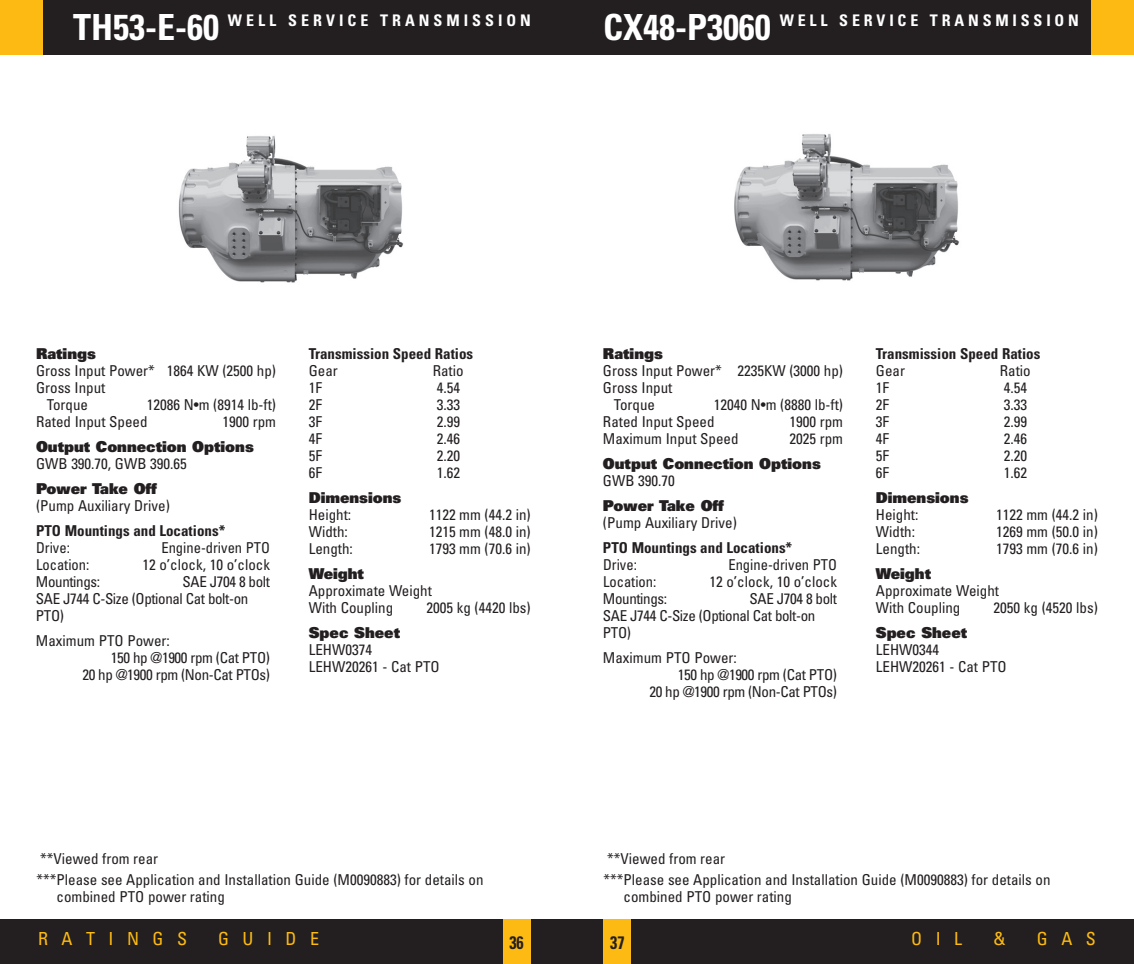
<style>
.page{position:relative;width:1134px;height:964px;background:#fff}
.page>*{position:absolute;margin:0;border:0;box-sizing:border-box;transform-origin:0 0}
.t1{font:700 condensed 36px "Univers LT Std";color:#fff}
.t2{font:condensed 18px "Univers LT Std";letter-spacing:.75em;color:#fcba13}
.t3{font:700 condensed 18px "Univers LT Std";color:#231f20;scale:.9 1}
.t4{font:700 condensed 16px "Univers LT Std";letter-spacing:.245em;color:#fff}
.t5{font:condensed 15px/17px "Univers LT Std";color:#231f20}
.t6{font:condensed 15px/17px "Univers LT Std";letter-spacing:-.025em;color:#231f20}
.t7{font:15px "Univers LT Std X Black";color:#231f20}
.t8{font:700 condensed 15px "Univers LT Std";color:#231f20}
</style>
<div class="page">
<div style="left:540px;top:0;width:594px;height:54px;background:#231f20"></div>
<div style="left:1092px;top:0;width:42px;height:54px;background:#fcba13"></div>
<div style="left:540px;top:919px;width:594px;height:45px;background:#231f20"></div>
<div style="left:604px;top:919px;width:27px;height:45px;background:#fcba13"></div>
<div style="left:0;top:0;width:594px;height:54px;background:#231f20"></div>
<div style="left:0;top:919px;width:594px;height:45px;background:#231f20"></div>
<div style="left:0;top:0;width:42px;height:54px;background:#fcba13"></div>
<div style="left:503px;top:919px;width:27px;height:45px;background:#fcba13"></div>
<img style="left:178px;top:136px;width:226px;height:147px">
<img style="left:734px;top:134px;width:225px;height:147px">
<h1 class="t1" style="left:73px;top:5px;width:147px">TH53-E-60</h1>
<p class="t4" style="left:228px;top:11px;width:304px">WELL SERVICE TRANSMISSION</p>
<h1 class="t1" style="left:603px;top:5px;width:169px">CX48-P3060</h1>
<p class="t4" style="left:780px;top:11px;width:301px">WELL SERVICE TRANSMISSION</p>
<p class="t7" style="left:36px;top:344px;width:61px">Ratings</p>
<p class="t5" style="left:36px;top:362px;width:241px">Gross Input Power* 1864 KW (2500 hp)</p>
<p class="t5" style="left:36px;top:379px;width:71px">Gross Input</p>
<p class="t5" style="left:47px;top:396px;width:43px">Torque</p>
<p class="t5" style="left:36px;top:396px;width:242px;text-indent:111px">12086 N•m (8914 lb-ft)<br>Rated Input Speed</p>
<p class="t5" style="left:222px;top:413px;width:55px">1900 rpm</p>
<p class="t7" style="left:36px;top:437px;width:219px">Output Connection Options</p>
<p class="t5" style="left:36px;top:455px;width:152px">GWB 390.70, GWB 390.65</p>
<p class="t7" style="left:36px;top:479px;width:123px">Power Take Off</p>
<p class="t5" style="left:36px;top:497px;width:135px">(Pump Auxiliary Drive)</p>
<p class="t8" style="left:36px;top:521px;width:191px">PTO Mountings and Locations*</p>
<p class="t5" style="left:36px;top:539px;width:35px">Drive:</p>
<p class="t5" style="left:161px;top:539px;width:110px">Engine-driven PTO</p>
<p class="t5" style="left:36px;top:556px;width:55px">Location:</p>
<p class="t5" style="left:142px;top:556px;width:129px">12 o’clock, 10 o’clock</p>
<p class="t6" style="left:36px;top:573px;width:66px">Mountings:</p>
<p class="t6" style="left:36px;top:573px;width:235px;text-indent:147px">SAE J704 8 bolt<br>SAE J744 C-Size (Optional Cat bolt-on<br>PTO)</p>
<p class="t5" style="left:36px;top:632px;width:135px">Maximum PTO Power:</p>
<p class="t6" style="left:111px;top:649px;width:161px">150 hp @1900 rpm (Cat PTO)</p>
<p class="t6" style="left:82px;top:666px;width:189px">20 hp @1900 rpm (Non-Cat PTOs)</p>
<p class="t8" style="left:309px;top:344px;width:166px">Transmission Speed Ratios</p>
<p class="t5" style="left:309px;top:362px;width:31px">Gear</p>
<p class="t5" style="left:433px;top:362px;width:32px">Ratio</p>
<p class="t5" style="left:309px;top:379px;width:15px">1F</p>
<p class="t5" style="left:437px;top:379px;width:25px">4.54</p>
<p class="t5" style="left:309px;top:396px;width:15px">2F</p>
<p class="t5" style="left:437px;top:396px;width:25px">3.33</p>
<p class="t5" style="left:309px;top:413px;width:15px">3F</p>
<p class="t5" style="left:437px;top:413px;width:25px">2.99</p>
<p class="t5" style="left:309px;top:430px;width:15px">4F</p>
<p class="t5" style="left:437px;top:430px;width:25px">2.46</p>
<p class="t5" style="left:309px;top:447px;width:15px">5F</p>
<p class="t5" style="left:437px;top:447px;width:25px">2.20</p>
<p class="t5" style="left:309px;top:464px;width:15px">6F</p>
<p class="t5" style="left:437px;top:464px;width:25px">1.62</p>
<p class="t7" style="left:309px;top:487px;width:94px">Dimensions</p>
<p class="t5" style="left:309px;top:506px;width:44px">Height:</p>
<p class="t5" style="left:429px;top:506px;width:103px">1122 mm (44.2 in)</p>
<p class="t5" style="left:309px;top:523px;width:41px">Width:</p>
<p class="t5" style="left:429px;top:523px;width:103px">1215 mm (48.0 in)</p>
<p class="t5" style="left:309px;top:540px;width:46px">Length:</p>
<p class="t5" style="left:429px;top:540px;width:103px">1793 mm (70.6 in)</p>
<p class="t7" style="left:309px;top:563px;width:57px">Weight</p>
<p class="t5" style="left:309px;top:582px;width:125px">Approximate Weight<br>With Coupling</p>
<p class="t5" style="left:426px;top:599px;width:106px">2005 kg (4420 lbs)</p>
<p class="t7" style="left:309px;top:622px;width:93px">Spec Sheet</p>
<p class="t5" style="left:309px;top:641px;width:132px">LEHW0374<br>LEHW20261 - Cat PTO</p>
<p class="t5" style="left:37px;top:848px;width:449px;line-height:21px">**Viewed from rear<br>***Please see Application and Installation Guide (M0090883) for details on</p>
<p class="t5" style="left:56px;top:888px;width:170px">combined PTO power rating</p>
<p class="t7" style="left:603px;top:343px;width:61px">Ratings</p>
<p class="t5" style="left:603px;top:362px;width:241px">Gross Input Power* 2235KW (3000 hp)</p>
<p class="t5" style="left:603px;top:379px;width:71px">Gross Input</p>
<p class="t5" style="left:614px;top:396px;width:43px">Torque</p>
<p class="t5" style="left:603px;top:396px;width:241px;text-indent:111px">12040 N•m (8880 lb-ft)<br>Rated Input Speed</p>
<p class="t5" style="left:789px;top:413px;width:55px">1900 rpm</p>
<p class="t5" style="left:603px;top:430px;width:137px">Maximum Input Speed</p>
<p class="t5" style="left:789px;top:430px;width:55px">2025 rpm</p>
<p class="t7" style="left:603px;top:453px;width:219px">Output Connection Options</p>
<p class="t5" style="left:603px;top:472px;width:73px">GWB 390.70</p>
<p class="t7" style="left:603px;top:495px;width:123px">Power Take Off</p>
<p class="t5" style="left:603px;top:514px;width:135px">(Pump Auxiliary Drive)</p>
<p class="t8" style="left:603px;top:538px;width:191px">PTO Mountings and Locations*</p>
<p class="t5" style="left:603px;top:556px;width:35px">Drive:</p>
<p class="t5" style="left:728px;top:556px;width:110px">Engine-driven PTO</p>
<p class="t5" style="left:603px;top:573px;width:55px">Location:</p>
<p class="t5" style="left:709px;top:573px;width:129px">12 o’clock, 10 o’clock</p>
<p class="t6" style="left:603px;top:590px;width:66px">Mountings:</p>
<p class="t6" style="left:603px;top:590px;width:235px;text-indent:147px">SAE J704 8 bolt<br>SAE J744 C-Size (Optional Cat bolt-on<br>PTO)</p>
<p class="t5" style="left:603px;top:649px;width:135px">Maximum PTO Power:</p>
<p class="t6" style="left:678px;top:666px;width:161px">150 hp @1900 rpm (Cat PTO)</p>
<p class="t6" style="left:649px;top:683px;width:189px">20 hp @1900 rpm (Non-Cat PTOs)</p>
<p class="t8" style="left:876px;top:344px;width:166px">Transmission Speed Ratios</p>
<p class="t5" style="left:876px;top:362px;width:31px">Gear</p>
<p class="t5" style="left:1000px;top:362px;width:32px">Ratio</p>
<p class="t5" style="left:876px;top:379px;width:15px">1F</p>
<p class="t5" style="left:1004px;top:379px;width:25px">4.54</p>
<p class="t5" style="left:876px;top:396px;width:15px">2F</p>
<p class="t5" style="left:1004px;top:396px;width:25px">3.33</p>
<p class="t5" style="left:876px;top:413px;width:15px">3F</p>
<p class="t5" style="left:1004px;top:413px;width:25px">2.99</p>
<p class="t5" style="left:876px;top:430px;width:15px">4F</p>
<p class="t5" style="left:1004px;top:430px;width:25px">2.46</p>
<p class="t5" style="left:876px;top:447px;width:15px">5F</p>
<p class="t5" style="left:1004px;top:447px;width:25px">2.20</p>
<p class="t5" style="left:876px;top:464px;width:15px">6F</p>
<p class="t5" style="left:1004px;top:464px;width:25px">1.62</p>
<p class="t7" style="left:876px;top:488px;width:94px">Dimensions</p>
<p class="t5" style="left:876px;top:506px;width:44px">Height:</p>
<p class="t5" style="left:996px;top:506px;width:103px">1122 mm (44.2 in)</p>
<p class="t5" style="left:876px;top:523px;width:41px">Width:</p>
<p class="t5" style="left:996px;top:523px;width:103px">1269 mm (50.0 in)</p>
<p class="t5" style="left:876px;top:540px;width:46px">Length:</p>
<p class="t5" style="left:996px;top:540px;width:103px">1793 mm (70.6 in)</p>
<p class="t7" style="left:876px;top:564px;width:57px">Weight</p>
<p class="t5" style="left:876px;top:582px;width:125px">Approximate Weight<br>With Coupling</p>
<p class="t5" style="left:993px;top:599px;width:106px">2050 kg (4520 lbs)</p>
<p class="t7" style="left:876px;top:623px;width:93px">Spec Sheet</p>
<p class="t5" style="left:876px;top:641px;width:132px">LEHW0344<br>LEHW20261 - Cat PTO</p>
<p class="t5" style="left:603px;top:848px;width:449px;line-height:21px">**Viewed from rear<br>***Please see Application and Installation Guide (M0090883) for details on</p>
<p class="t5" style="left:623px;top:888px;width:170px">combined PTO power rating</p>
<p class="t2" style="left:38px;top:927px;width:151px">RATINGS</p>
<p class="t2" style="left:218px;top:927px;width:102px">GUIDE</p>
<p class="t3" style="left:509px;top:931px;width:17px">36</p>
<p class="t3" style="left:610px;top:931px;width:17px">37</p>
<p class="t2" style="left:911px;top:927px;width:52px">OIL</p>
<p class="t2" style="left:993px;top:927px;width:14px">&amp;</p>
<p class="t2" style="left:1037px;top:927px;width:61px">GAS</p>
</div>
